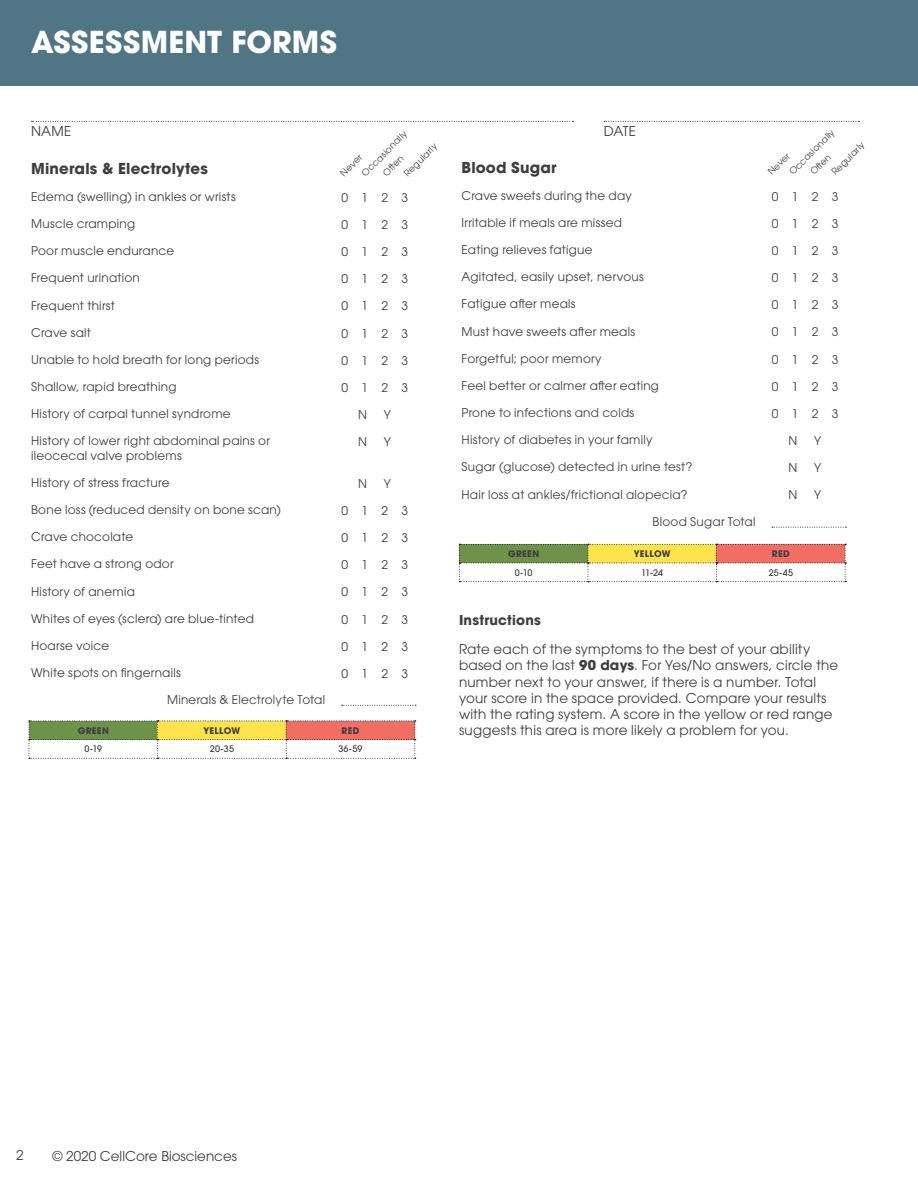
<style>
.page{position:relative;width:918px;height:1188px;background:#fff}
.page>*{position:absolute;margin:0;border:0;box-sizing:border-box;transform-origin:0 0}
.t1{font:700 30px "ITC Avant Garde Pro";letter-spacing:.015em;color:#fff}
.t2{font:700 15px "ITC Avant Garde Pro";letter-spacing:.01em;color:#3e3e3f}
.t3{font:13.5px/16.2px "ITC Avant Garde Pro";letter-spacing:.015em;color:#3e3e3f}
.t4{font:700 13.5px "ITC Avant Garde Pro";letter-spacing:.02em;color:#3e3e3f}
.t5{font:12px/14.4px "ITC Avant Garde Pro";letter-spacing:.02em;color:#3e3e3f}
.t6{font:9px "ITC Avant Garde Pro";color:#3e3e3f}
.t7{font:700 9px "ITC Avant Garde Pro";letter-spacing:.035em;color:#3e3e3f}
.t8{font:500 9px "ITC Avant Garde Pro";letter-spacing:.02em;color:#3e3e3f}
.s1{font-weight:700}
</style>
<div class="page">
<div style="left:0;top:0;width:918px;height:85px;background:#507685"></div>
<svg style="left:342px;top:705px;width:74px;height:1px"></svg>
<svg style="left:29px;top:721px;width:387px;height:38px"></svg>
<svg style="left:772px;top:527px;width:74px;height:1px"></svg>
<svg style="left:459px;top:544px;width:387px;height:38px"></svg>
<svg style="left:32px;top:121px;width:541px;height:1px"></svg>
<svg style="left:604px;top:121px;width:255px;height:1px"></svg>
<h1 class="t1" style="left:31px;top:22px;width:307px">ASSESSMENT FORMS</h1>
<p class="t3" style="left:31px;top:123px;width:42px">NAME</p>
<p class="t3" style="left:604px;top:123px;width:34px">DATE</p>
<p class="t6" style="left:787px;top:169px;width:61px;rotate:-45deg">Occasionally</p>
<p class="t6" style="left:359px;top:171px;width:61px;rotate:-45deg">Occasionally</p>
<p class="t6" style="left:829px;top:169px;width:44px;rotate:-45deg">Regularly</p>
<p class="t6" style="left:402px;top:171px;width:44px;rotate:-45deg">Regularly</p>
<p class="t6" style="left:766px;top:169px;width:28px;rotate:-45deg">Never</p>
<p class="t6" style="left:338px;top:171px;width:28px;rotate:-45deg">Never</p>
<p class="t6" style="left:808px;top:169px;width:26px;rotate:-45deg">Oft en</p>
<p class="t6" style="left:380px;top:171px;width:26px;rotate:-45deg">Oft en</p>
<p class="t2" style="left:461px;top:157px;width:97px">Blood Sugar</p>
<p class="t5" style="left:461px;top:188px;width:172px">Crave sweets during the day</p>
<p class="t5" style="left:461px;top:215px;width:162px">Irritable if meals are missed</p>
<p class="t5" style="left:461px;top:242px;width:133px">Eating relieves fatigue</p>
<p class="t5" style="left:461px;top:270px;width:184px">Agitated, easily upset, nervous</p>
<p class="t5" style="left:461px;top:297px;width:116px">Fatigue after meals</p>
<p class="t5" style="left:461px;top:324px;width:175px">Must have sweets after meals</p>
<p class="t5" style="left:461px;top:351px;width:142px">Forgetful; poor memory</p>
<p class="t5" style="left:461px;top:378px;width:199px">Feel better or calmer after eating</p>
<p class="t5" style="left:461px;top:405px;width:174px">Prone to infections and colds</p>
<p class="t5" style="left:461px;top:432px;width:193px">History of diabetes in your family</p>
<p class="t5" style="left:461px;top:460px;width:232px">Sugar (glucose) detected in urine test?</p>
<p class="t5" style="left:461px;top:487px;width:228px">Hair loss at ankles/frictional alopecia?</p>
<p class="t5" style="left:653px;top:514px;width:104px">Blood Sugar Total</p>
<p class="t2" style="left:31px;top:158px;width:178px">Minerals &amp; Electrolytes</p>
<p class="t5" style="left:31px;top:189px;width:206px">Edema (swelling) in ankles or wrists</p>
<p class="t5" style="left:31px;top:216px;width:106px">Muscle cramping</p>
<p class="t5" style="left:31px;top:243px;width:145px">Poor muscle endurance</p>
<p class="t5" style="left:31px;top:271px;width:110px">Frequent urination</p>
<p class="t5" style="left:31px;top:298px;width:85px">Frequent thirst</p>
<p class="t5" style="left:31px;top:325px;width:61px">Crave salt</p>
<p class="t5" style="left:31px;top:352px;width:229px">Unable to hold breath for long periods</p>
<p class="t5" style="left:31px;top:379px;width:147px">Shallow, rapid breathing</p>
<p class="t5" style="left:31px;top:406px;width:201px">History of carpal tunnel syndrome</p>
<p class="t5" style="left:31px;top:434px;width:240px">History of lower right abdominal pains or ileocecal valve problems</p>
<p class="t5" style="left:31px;top:475px;width:140px">History of stress fracture</p>
<p class="t5" style="left:31px;top:502px;width:251px">Bone loss (reduced density on bone scan)</p>
<p class="t5" style="left:31px;top:529px;width:104px">Crave chocolate</p>
<p class="t5" style="left:31px;top:557px;width:144px">Feet have a strong odor</p>
<p class="t5" style="left:31px;top:584px;width:105px">History of anemia</p>
<p class="t5" style="left:31px;top:611px;width:224px">Whites of eyes (sclera) are blue-tinted</p>
<p class="t5" style="left:31px;top:638px;width:80px">Hoarse voice</p>
<p class="t5" style="left:31px;top:665px;width:151px">White spots on fingernails</p>
<p class="t5" style="left:167px;top:692px;width:160px">Minerals &amp; Electrolyte Total</p>
<p class="t5" style="left:772px;top:189px;width:68px">0 1 2 3</p>
<p class="t5" style="left:772px;top:216px;width:68px">0 1 2 3</p>
<p class="t5" style="left:772px;top:243px;width:68px">0 1 2 3</p>
<p class="t5" style="left:772px;top:270px;width:68px">0 1 2 3</p>
<p class="t5" style="left:772px;top:298px;width:68px">0 1 2 3</p>
<p class="t5" style="left:772px;top:325px;width:68px">0 1 2 3</p>
<p class="t5" style="left:772px;top:352px;width:68px">0 1 2 3</p>
<p class="t5" style="left:772px;top:379px;width:68px">0 1 2 3</p>
<p class="t5" style="left:772px;top:406px;width:68px">0 1 2 3</p>
<p class="t5" style="left:789px;top:433px;width:10px">N</p>
<p class="t5" style="left:814px;top:433px;width:9px">Y</p>
<p class="t5" style="left:789px;top:460px;width:10px">N</p>
<p class="t5" style="left:814px;top:460px;width:9px">Y</p>
<p class="t5" style="left:789px;top:488px;width:10px">N</p>
<p class="t5" style="left:814px;top:488px;width:9px">Y</p>
<p class="t5" style="left:342px;top:190px;width:68px">0 1 2 3</p>
<p class="t5" style="left:342px;top:217px;width:68px">0 1 2 3</p>
<p class="t5" style="left:342px;top:244px;width:68px">0 1 2 3</p>
<p class="t5" style="left:342px;top:272px;width:68px">0 1 2 3</p>
<p class="t5" style="left:342px;top:299px;width:68px">0 1 2 3</p>
<p class="t5" style="left:342px;top:326px;width:68px">0 1 2 3</p>
<p class="t5" style="left:342px;top:353px;width:68px">0 1 2 3</p>
<p class="t5" style="left:342px;top:380px;width:68px">0 1 2 3</p>
<p class="t5" style="left:358px;top:407px;width:10px">N</p>
<p class="t5" style="left:384px;top:407px;width:9px">Y</p>
<p class="t5" style="left:358px;top:434px;width:10px">N</p>
<p class="t5" style="left:384px;top:434px;width:9px">Y</p>
<p class="t5" style="left:358px;top:476px;width:10px">N</p>
<p class="t5" style="left:384px;top:476px;width:9px">Y</p>
<p class="t5" style="left:342px;top:503px;width:68px">0 1 2 3</p>
<p class="t5" style="left:342px;top:530px;width:68px">0 1 2 3</p>
<p class="t5" style="left:342px;top:557px;width:68px">0 1 2 3</p>
<p class="t5" style="left:342px;top:585px;width:68px">0 1 2 3</p>
<p class="t5" style="left:342px;top:612px;width:68px">0 1 2 3</p>
<p class="t5" style="left:342px;top:639px;width:68px">0 1 2 3</p>
<p class="t5" style="left:342px;top:666px;width:68px">0 1 2 3</p>
<p class="t7" style="left:508px;top:548px;width:33px">GREEN</p>
<p class="t7" style="left:634px;top:548px;width:38px">YELLOW</p>
<p class="t7" style="left:772px;top:548px;width:19px">RED</p>
<p class="t8" style="left:515px;top:567px;width:19px">0-10</p>
<p class="t8" style="left:641px;top:567px;width:24px">11-24</p>
<p class="t8" style="left:769px;top:567px;width:26px">25-45</p>
<p class="t4" style="left:459px;top:611px;width:83px">Instructions</p>
<p class="t3" style="left:459px;top:641px;width:381px">Rate each of the symptoms to the best of your ability based on the last <span class="s1">90 days</span>. For Yes/No answers, circle the number next to your answer, if there is a number. Total your score in the space provided. Compare your results with the rating system. A score in the yellow or red range suggests this area is more likely a problem for you.</p>
<p class="t7" style="left:78px;top:724px;width:33px">GREEN</p>
<p class="t7" style="left:204px;top:724px;width:38px">YELLOW</p>
<p class="t7" style="left:341px;top:724px;width:19px">RED</p>
<p class="t8" style="left:84px;top:743px;width:19px">0-19</p>
<p class="t8" style="left:210px;top:743px;width:26px">20-35</p>
<p class="t8" style="left:338px;top:743px;width:26px">36-59</p>
<p class="t3" style="left:16px;top:1147px;width:9px">2</p>
<p class="t3" style="left:52px;top:1148px;width:186px">© 2020 CellCore Biosciences</p>
</div>
